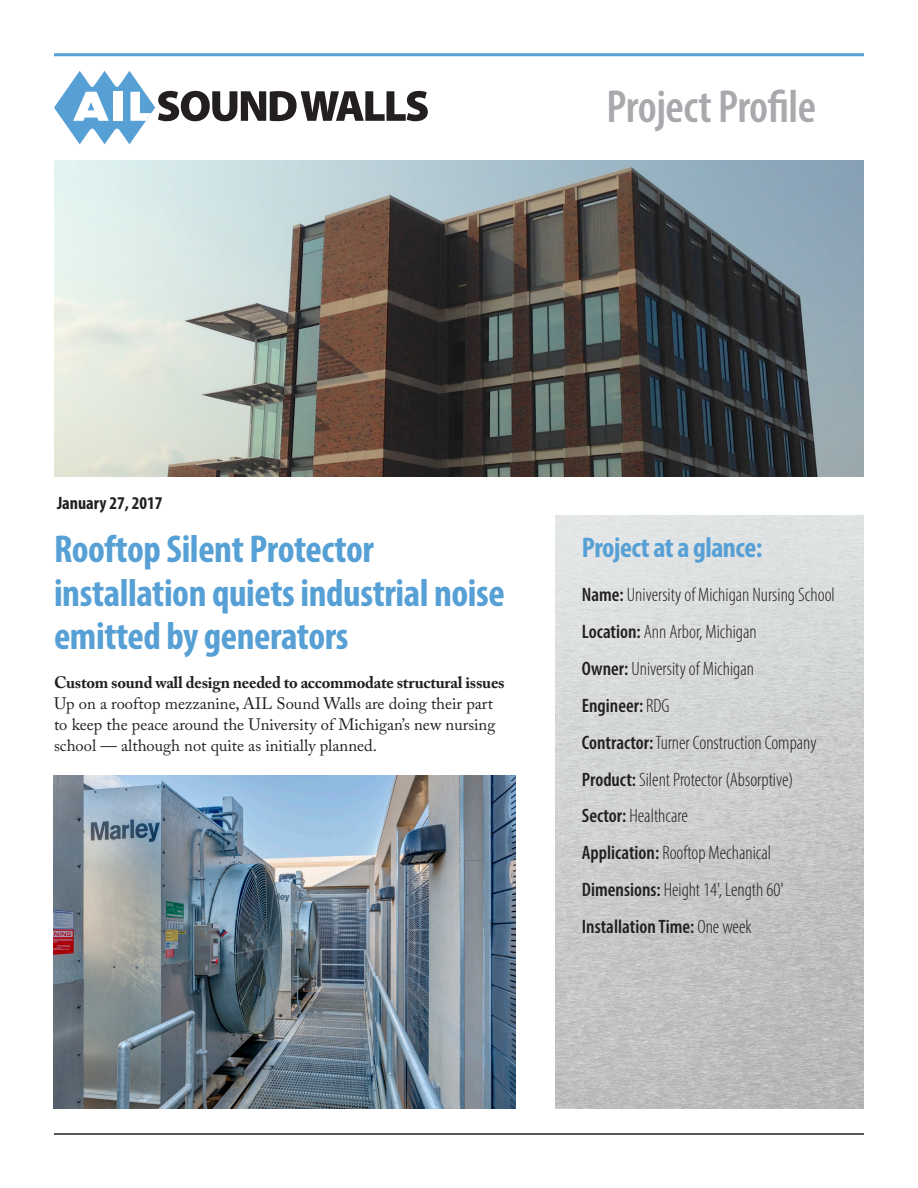
<style>
.page{position:relative;width:918px;height:1188px;background:#fff}
.page>*{position:absolute;margin:0;border:0;box-sizing:border-box;transform-origin:0 0}
._047__Sub_Head{font:600 condensed 46.5px "Myriad Pro";letter-spacing:-.01em;color:#a8a9ad}
.Head{font:700 condensed 39px/43.5px "Myriad Pro";letter-spacing:-.01em;color:#56a0d5}
.Header_Blue_2{font:700 condensed 28.5px "Myriad Pro";letter-spacing:-.015em;color:#56a0d5}
.Project_details{font:300 condensed 19.5px "Myriad Pro";color:#231f20}
.Project_details-2{font:600 condensed 19.5px "Myriad Pro";color:#231f20}
._047__Sub_Head-2{font:700 condensed 18px "Myriad Pro";color:#231f20}
.copy{font:16.5px/21px "Adobe Caslon Pro";color:#231f20}
.Sub_2{font:700 16.5px "Adobe Caslon Pro";letter-spacing:-.015em;color:#231f20}
.s1{font-weight:600}
.s2{font-weight:300}
</style>
<div class="page">
<svg style="left:54px;top:71px;width:374px;height:73px"></svg>
<img style="left:54px;top:160px;width:810px;height:316px">
<img style="left:555px;top:515px;width:309px;height:593px">
<hr style="left:54px;top:53px;width:810px;height:3px;background:#56a0d5">
<hr style="left:54px;top:1133px;width:810px;height:2px;background:#231f20">
<img style="left:54px;top:775px;width:461px;height:333px">
<p class="_047__Sub_Head" style="left:607px;top:78px;width:211px">Project Profile</p>
<p class="_047__Sub_Head-2" style="left:57px;top:492px;width:107px">January 27, 2017</p>
<p class="Head" style="left:54px;top:527px;width:452px">Rooftop Silent Protector installation quiets industrial noise emitted by generators</p>
<p class="Sub_2" style="left:54px;top:673px;width:452px">Custom sound wall design needed to accommodate structural issues</p>
<p class="copy" style="left:54px;top:693px;width:443px">Up on a rooftop mezzanine, AIL Sound Walls are doing their part to keep the peace around the University of Michigan’s new nursing school — although not quite as initially planned.</p>
<p class="Header_Blue_2" style="left:582px;top:530px;width:182px">Project at a glance:</p>
<p class="Project_details" style="left:582px;top:583px;width:255px"><span class="s1">Name:</span> University of Michigan Nursing School</p>
<p class="Project_details" style="left:582px;top:620px;width:176px"><span class="s1">Location:</span> Ann Arbor, Michigan</p>
<p class="Project_details" style="left:582px;top:657px;width:174px"><span class="s1">Owner:</span> University of Michigan</p>
<p class="Project_details-2" style="left:582px;top:693px;width:89px">Engineer: <span class="s2">RDG</span></p>
<p class="Project_details" style="left:582px;top:731px;width:236px"><span class="s1">Contractor:</span> Turner Construction Company</p>
<p class="Project_details" style="left:582px;top:768px;width:213px"><span class="s1">Product:</span> Silent Protector (Absorptive)</p>
<p class="Project_details" style="left:582px;top:804px;width:107px"><span class="s1">Sector:</span> Healthcare</p>
<p class="Project_details" style="left:582px;top:841px;width:191px"><span class="s1">Application:</span> Rooftop Mechanical</p>
<p class="Project_details" style="left:582px;top:878px;width:203px"><span class="s1">Dimensions:</span> Height 14', Length 60'</p>
<p class="Project_details-2" style="left:582px;top:915px;width:171px">Installation Time: <span class="s2">One week</span></p>
</div>
